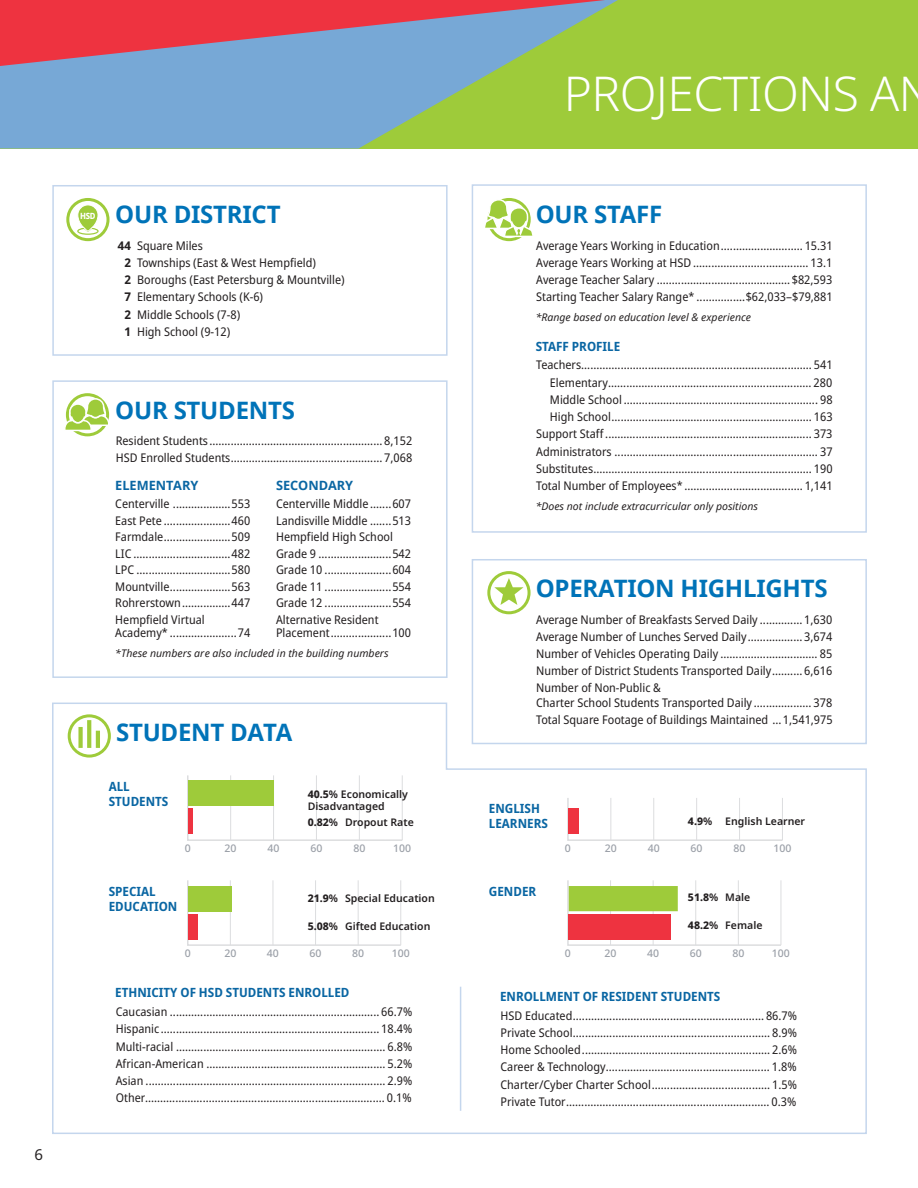
<style>
.page{position:relative;width:918px;height:1188px;background:#fff}
.page>*{position:absolute;margin:0;border:0;box-sizing:border-box;transform-origin:0 0}
.t1{font:300 48px "Noto Sans";letter-spacing:-.01em;color:#fff}
.t2{font:700 24px "Noto Sans";letter-spacing:-.01em;color:#0073b8}
.t3{font:15px "Noto Sans";color:#231f20}
.t4{font:700 semi-condensed 12.75px/15px "Noto Sans";color:#0a66a3}
.t5{font:700 12.75px "Noto Sans";color:#0a66a3}
.t6{font:semi-condensed 12px/17.2px "Noto Sans";color:#231f20;text-align:justify}
.t7{font:italic 10.5px "Noto Sans";color:#231f20}
.t8{font:600 10.5px/12px "Noto Sans";color:#231f20}
.t9{font:500 10.5px "Noto Sans";color:#9ba0a8}
.t10{font:800 8.7px "Noto Sans";color:#fff;scale:.9 1}
.s1{font-weight:700;font-stretch:normal}
.s2{font-weight:800}
</style>
<div class="page">
<div style="left:0;top:0;width:918px;height:148px;background:#9ecb3a"></div>
<svg style="left:0;top:0;width:618px;height:148px;fill:#77a8d6"></svg>
<svg style="left:0;top:0;width:605px;height:66px;background:#b5707f"></svg>
<div style="left:488px;top:198px;width:43px;height:43px;border:3px solid #9ecb3a;border-radius:50%"></div>
<div style="left:52px;top:185px;width:396px;height:171px;border:2px solid #c4d6ed"></div>
<div style="left:52px;top:380px;width:396px;height:298px;border:2px solid #c4d6ed"></div>
<div style="left:472px;top:184px;width:395px;height:349px;border:2px solid #c4d6ed"></div>
<div style="left:472px;top:559px;width:395px;height:185px;border:2px solid #c4d6ed"></div>
<svg style="left:68px;top:199px;width:40px;height:41px"></svg>
<div style="left:66px;top:198px;width:44px;height:43px;border:3px solid #9ecb3a;border-radius:50%"></div>
<svg style="left:77px;top:227px;width:22px;height:8px"></svg>
<svg style="left:78px;top:205px;width:20px;height:26px"></svg>
<div style="left:77px;top:204px;width:21px;height:28px;border:1px solid #fff;border-radius:10px"></div>
<svg style="left:489px;top:573px;width:40px;height:40px"></svg>
<div style="left:487px;top:571px;width:44px;height:43px;border:3px solid #9ecb3a;border-radius:50%"></div>
<svg style="left:494px;top:578px;width:30px;height:27px"></svg>
<svg style="left:67px;top:395px;width:41px;height:40px"></svg>
<div style="left:66px;top:393px;width:43px;height:43px;border:3px solid #9ecb3a;border-radius:50%"></div>
<svg style="left:65px;top:398px;width:45px;height:33px"></svg>
<svg style="left:485px;top:199px;width:48px;height:38px"></svg>
<svg style="left:52px;top:702px;width:815px;height:432px"></svg>
<svg style="left:69px;top:716px;width:40px;height:40px"></svg>
<div style="left:68px;top:714px;width:43px;height:44px;border:3px solid #9ecb3a;border-radius:50%"></div>
<svg style="left:87px;top:722px;width:4px;height:24px"></svg>
<hr style="left:96px;top:733px;width:4px;height:13px;background:#9ecb3a">
<div style="left:78px;top:729px;width:5px;height:17px;background:#9ecb3a"></div>
<hr style="left:460px;top:987px;width:1px;height:124px;background:#c4d6ed">
<p class="t3" style="left:34px;top:1144px;width:10px">6</p>
<p class="t10" style="left:80px;top:210px;width:19px">HSD</p>
<h2 class="t2" style="left:115px;top:198px;width:167px">OUR DISTRICT</h2>
<p class="t6" style="left:124px;top:237px;width:222px;text-align:left;text-indent:-7px"><span class="s1">44</span> Square Miles<br><span class="s1">2</span> Townships (East &amp; West Hempfield)<br><span class="s1">2</span> Boroughs (East Petersburg &amp; Mountville)<br><span class="s1">7</span> Elementary Schools (K-6)<br><span class="s1">2</span> Middle Schools (7-8)<br><span class="s1">1</span> High School (9-12)</p>
<h2 class="t2" style="left:115px;top:393px;width:181px">OUR STUDENTS</h2>
<p class="t6" style="left:116px;top:432px;width:298px">Resident Students......................................................... 8,152<br>HSD Enrolled Students.................................................. 7,068</p>
<p class="t5" style="left:115px;top:476px;width:85px">ELEMENTARY</p>
<p class="t6" style="left:115px;top:496px;width:137px;line-height:16.5px">Centerville ...................553<br>East Pete ......................460<br>Farmdale......................509<br>LIC ................................482<br>LPC ...............................580<br>Mountville....................563<br>Rohrerstown................447<br>Hempfield Virtual</p>
<p class="t6" style="left:115px;top:624px;width:137px">Academy* ......................74</p>
<p class="t7" style="left:115px;top:645px;width:275px">*These numbers are also included in the building numbers</p>
<p class="t5" style="left:276px;top:476px;width:79px">SECONDARY</p>
<p class="t6" style="left:276px;top:496px;width:137px;line-height:16.5px;text-align:left">Centerville Middle .......607<br>Landisville Middle .......513<br>Hempfield High School<br>Grade 9 ........................542<br>Grade 10 ......................604<br>Grade 11 ......................554<br>Grade 12 ......................554<br>Alternative Resident</p>
<p class="t6" style="left:276px;top:624px;width:137px">Placement....................100</p>
<h2 class="t2" style="left:116px;top:715px;width:178px">STUDENT DATA</h2>
<p class="t4" style="left:109px;top:779px;width:61px">ALL<br>STUDENTS</p>
<p class="t8" style="left:308px;top:789px;width:102px"><span class="s2">40.5</span>% Economically<br>Disadvantaged</p>
<p class="t8" style="left:308px;top:817px;width:108px"><span class="s2">0.82</span>% Dropout Rate</p>
<p class="t9" style="left:185px;top:841px;width:8px">0</p>
<p class="t9" style="left:225px;top:841px;width:14px">20</p>
<p class="t9" style="left:268px;top:841px;width:14px">40</p>
<p class="t9" style="left:310px;top:841px;width:14px">60</p>
<p class="t9" style="left:353px;top:841px;width:14px">80</p>
<p class="t9" style="left:393px;top:841px;width:20px">100</p>
<p class="t4" style="left:109px;top:884px;width:70px">SPECIAL<br>EDUCATION</p>
<p class="t8" style="left:308px;top:892px;width:129px"><span class="s2">21.9</span>% Special Education</p>
<p class="t8" style="left:308px;top:920px;width:124px"><span class="s2">5.08</span>% Gifted Education</p>
<p class="t9" style="left:185px;top:946px;width:8px">0</p>
<p class="t9" style="left:224px;top:946px;width:14px">20</p>
<p class="t9" style="left:267px;top:946px;width:14px">40</p>
<p class="t9" style="left:310px;top:946px;width:14px">60</p>
<p class="t9" style="left:352px;top:946px;width:14px">80</p>
<p class="t9" style="left:392px;top:946px;width:20px">100</p>
<p class="t4" style="left:115px;top:986px;width:236px">ETHNICITY OF HSD STUDENTS ENROLLED</p>
<p class="t6" style="left:116px;top:1004px;width:298px">Caucasian ..................................................................... 66.7% Hispanic ........................................................................ 18.4% Multi-racial ..................................................................... 6.8% African-American ........................................................... 5.2% Asian ............................................................................... 2.9% Other............................................................................... 0.1%</p>
<h1 class="t1" style="left:564px;top:60px;width:372px">PROJECTIONS AN</h1>
<h2 class="t2" style="left:536px;top:198px;width:128px">OUR STAFF</h2>
<p class="t6" style="left:536px;top:237px;width:298px">Average Years Working in Education........................... 15.31<br>Average Years Working at HSD ...................................... 13.1<br>Average Teacher Salary ............................................ $82,593<br>Starting Teacher Salary Range* ................$62,033–$79,881</p>
<p class="t7" style="left:536px;top:310px;width:217px">*Range based on education level &amp; experience</p>
<p class="t4" style="left:536px;top:339px;width:86px">STAFF PROFILE</p>
<p class="t6" style="left:536px;top:357px;width:298px;text-align:right">Teachers............................................................................ 541<br>Elementary................................................................... 280<br>Middle School ................................................................ 98<br>High School.................................................................. 163<br>Support Staff .................................................................... 373<br>Administrators ................................................................... 37<br>Substitutes........................................................................ 190<br>Total Number of Employees* ....................................... 1,141</p>
<p class="t7" style="left:536px;top:498px;width:224px">*Does not include extracurricular only positions</p>
<h2 class="t2" style="left:536px;top:572px;width:293px">OPERATION HIGHLIGHTS</h2>
<p class="t6" style="left:536px;top:611px;width:298px">Average Number of Breakfasts Served Daily .............. 1,630<br>Average Number of Lunches Served Daily.................. 3,674<br>Number of Vehicles Operating Daily ................................ 85<br>Number of District Students Transported Daily.......... 6,616<br>Number of Non-Public &amp;</p>
<p class="t6" style="left:536px;top:694px;width:298px">Charter School Students Transported Daily ................... 378<br>Total Square Footage of Buildings Maintained ...1,541,975</p>
<p class="t4" style="left:489px;top:802px;width:60px">ENGLISH<br>LEARNERS</p>
<p class="t4" style="left:489px;top:884px;width:49px">GENDER</p>
<p class="t8" style="left:688px;top:815px;width:119px"><span class="s2">4.9</span>% English Learner</p>
<p class="t9" style="left:565px;top:841px;width:8px">0</p>
<p class="t9" style="left:605px;top:841px;width:14px">20</p>
<p class="t9" style="left:648px;top:841px;width:14px">40</p>
<p class="t9" style="left:691px;top:841px;width:14px">60</p>
<p class="t9" style="left:734px;top:841px;width:14px">80</p>
<p class="t9" style="left:773px;top:841px;width:20px">100</p>
<p class="t8" style="left:688px;top:892px;width:64px"><span class="s2">51.8</span>% Male</p>
<p class="t8" style="left:688px;top:920px;width:76px"><span class="s2">48.2</span>% Female</p>
<p class="t9" style="left:565px;top:946px;width:8px">0</p>
<p class="t9" style="left:605px;top:946px;width:14px">20</p>
<p class="t9" style="left:647px;top:946px;width:14px">40</p>
<p class="t9" style="left:690px;top:946px;width:14px">60</p>
<p class="t9" style="left:732px;top:946px;width:14px">80</p>
<p class="t9" style="left:772px;top:946px;width:20px">100</p>
<p class="t4" style="left:500px;top:989px;width:222px">ENROLLMENT OF RESIDENT STUDENTS</p>
<p class="t6" style="left:500px;top:1007px;width:298px">HSD Educated............................................................... 86.7% Private School................................................................. 8.9% Home Schooled.............................................................. 2.6% Career &amp; Technology...................................................... 1.8% Charter/Cyber Charter School....................................... 1.5% Private Tutor................................................................... 0.3%</p>
</div>
